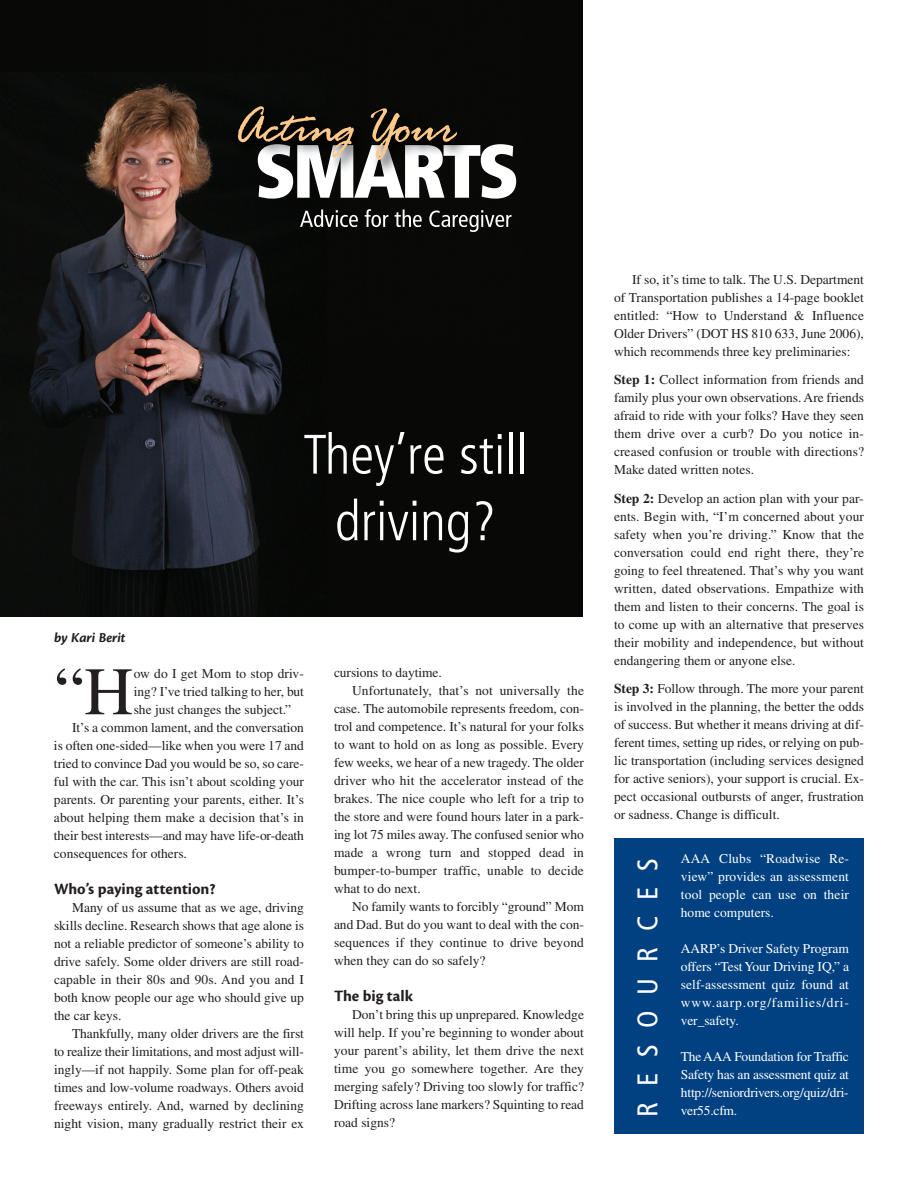
<style>
.page{position:relative;width:918px;height:1188px;background:#fff}
.page>*{position:absolute;margin:0;border:0;box-sizing:border-box;transform-origin:0 0}
.t1{font:67.8px "Times";color:#231f20}
.t2{font:300 condensed 55.5px/66.6px "Frutiger";color:#fff;text-align:center}
.t3{font:53.55px "Rage Italic Plain";color:#fdc88b}
.t4{font:condensed 28.5px "Frutiger";letter-spacing:.56em;color:#fff}
.t5{font:700 16.5px "Cronos Pro";color:#231f20}
.t6{font:italic 700 14.25px "Cronos Pro";letter-spacing:-.005em;color:#231f20}
.t7{font:13.5px/18px "Times";color:#231f20;text-align:justify}
.t8{font:13.5px/18px "Times";color:#fff;text-align:justify}
.s1{font-weight:700}
</style>
<div class="page">
<img style="left:0;top:0;width:583px;height:616px">
<div style="left:207px;top:0;width:316px;height:343px;background:#090907"></div>
<img style="left:258px;top:144px;width:258px;height:55px">
<img style="left:300px;top:209px;width:168px;height:18px">
<div style="left:614px;top:838px;width:250px;height:296px;background:#014181"></div>
<h3 class="t3" style="left:234px;top:109px;width:224px">Acting Your</h3>
<h2 class="t2" style="left:303px;top:426px;width:226px">They’re still driving?</h2>
<p class="t6" style="left:54px;top:629px;width:73px">by Kari Berit</p>
<h1 class="t1" style="left:54px;top:667px;width:81px">“H</h1>
<p class="t7" style="left:134px;top:666px;width:172px">ow do I get Mom to stop driv-</p>
<p class="t7" style="left:134px;top:684px;width:172px">ing? I’ve tried talking to her, but</p>
<p class="t7" style="left:134px;top:702px;width:159px">she just changes the subject.”</p>
<p class="t7" style="left:72px;top:720px;width:233px">It’s a common lament, and the conversation</p>
<p class="t7" style="left:54px;top:738px;width:251px">is often one-sided—like when you were 17 and</p>
<p class="t7" style="left:54px;top:756px;width:251px">tried to convince Dad you would be so, so care-</p>
<p class="t7" style="left:54px;top:774px;width:252px">ful with the car. This isn’t about scolding your</p>
<p class="t7" style="left:54px;top:792px;width:252px">parents. Or parenting your parents, either. It’s</p>
<p class="t7" style="left:54px;top:810px;width:251px">about helping them make a decision that’s in</p>
<p class="t7" style="left:54px;top:828px;width:251px">their best interests—and may have life-or-death</p>
<p class="t7" style="left:54px;top:846px;width:135px">consequences for others.</p>
<p class="t5" style="left:54px;top:883px;width:163px">Who’s paying attention?</p>
<p class="t7" style="left:54px;top:900px;width:252px;text-indent:18px">Many of us assume that as we age, driving skills decline. Research shows that age alone is not a reliable predictor of someone’s ability to drive safely. Some older drivers are still road&shy;capable in their 80s and 90s. And you and I both know people our age who should give up the car keys.</p>
<p class="t7" style="left:54px;top:1026px;width:252px;text-indent:18px">Thankfully, many older drivers are the first to realize their limitations, and most adjust will&shy;ingly—if not happily. Some plan for off-peak times and low-volume roadways. Others avoid freeways entirely. And, warned by declining night vision, many gradually restrict their ex</p>
<p class="t7" style="left:334px;top:664px;width:109px">cursions to daytime.</p>
<p class="t7" style="left:352px;top:682px;width:233px">Unfortunately, that’s not universally the</p>
<p class="t7" style="left:334px;top:700px;width:251px">case. The automobile represents freedom, con-</p>
<p class="t7" style="left:334px;top:718px;width:252px">trol and competence. It’s natural for your folks</p>
<p class="t7" style="left:334px;top:736px;width:252px">to want to hold on as long as possible. Every</p>
<p class="t7" style="left:334px;top:754px;width:252px">few weeks, we hear of a new tragedy. The older</p>
<p class="t7" style="left:334px;top:772px;width:251px">driver who hit the accelerator instead of the</p>
<p class="t7" style="left:334px;top:790px;width:251px">brakes. The nice couple who left for a trip to</p>
<p class="t7" style="left:334px;top:808px;width:251px">the store and were found hours later in a park-</p>
<p class="t7" style="left:334px;top:826px;width:251px">ing lot 75 miles away. The confused senior who</p>
<p class="t7" style="left:334px;top:844px;width:251px">made a wrong turn and stopped dead in</p>
<p class="t7" style="left:334px;top:862px;width:251px">bumper-to-bumper traffic, unable to decide</p>
<p class="t7" style="left:334px;top:880px;width:88px">what to do next.</p>
<p class="t7" style="left:352px;top:898px;width:233px">No family wants to forcibly “ground” Mom</p>
<p class="t7" style="left:334px;top:916px;width:252px">and Dad. But do you want to deal with the con-</p>
<p class="t7" style="left:334px;top:934px;width:251px">sequences if they continue to drive beyond</p>
<p class="t7" style="left:334px;top:952px;width:153px">when they can do so safely?</p>
<p class="t5" style="left:334px;top:989px;width:80px">The big talk</p>
<p class="t7" style="left:334px;top:1006px;width:252px;text-indent:18px">Don’t bring this up unprepared. Knowledge will help. If you’re beginning to wonder about your parent’s ability, let them drive the next time you go somewhere together. Are they merging safely? Driving too slowly for traffic?<br>Drifting across lane markers? Squinting to read road signs?</p>
<p class="t7" style="left:614px;top:271px;width:252px;text-indent:18px">If so, it’s time to talk. The U.S. Department of Transportation publishes a 14-page booklet entitled: “How to Understand &amp; Influence Older Drivers” (DOT HS 810 633, June 2006), which recommends three key preliminaries:</p>
<p class="t7" style="left:614px;top:372px;width:252px"><span class="s1">Step 1:</span> Collect information from friends and family plus your own observations. Are friends afraid to ride with your folks? Have they seen them drive over a curb? Do you notice in&shy;creased confusion or trouble with directions?<br>Make dated written notes.</p>
<p class="t7" style="left:614px;top:490px;width:252px"><span class="s1">Step 2:</span> Develop an action plan with your par&shy;ents. Begin with, “I’m concerned about your safety when you’re driving.” Know that the conversation could end right there, they’re going to feel threatened. That’s why you want written, dated observations. Empathize with them and listen to their concerns. The goal is to come up with an alternative that preserves their mobility and independence, but without endangering them or anyone else.</p>
<p class="t7" style="left:614px;top:681px;width:252px"><span class="s1">Step 3:</span> Follow through. The more your parent is involved in the planning, the better the odds of success. But whether it means driving at dif&shy;ferent times, setting up rides, or relying on pub&shy;lic transportation (including services designed for active seniors), your support is crucial. Ex&shy;pect occasional outbursts of anger, frustration or sadness. Change is difficult.</p>
<h3 class="t4" style="left:636px;top:1117px;width:260px;rotate:-90deg">RESOURCES</h3>
<p class="t8" style="left:681px;top:850px;width:170px">AAA Clubs “Roadwise Re&shy;view” provides an assessment tool people can use on their home computers.</p>
<p class="t8" style="left:681px;top:940px;width:170px">AARP’s Driver Safety Program offers “Test Your Driving IQ,” a self-assessment quiz found at www.aarp.org/families/dri&shy;ver_safety.</p>
<p class="t8" style="left:681px;top:1048px;width:170px">The AAA Foundation for Traffic Safety has an assessment quiz at http://seniordrivers.org/quiz/dri-</p>
<p class="t8" style="left:681px;top:1102px;width:58px">ver55.cfm.</p>
</div>
